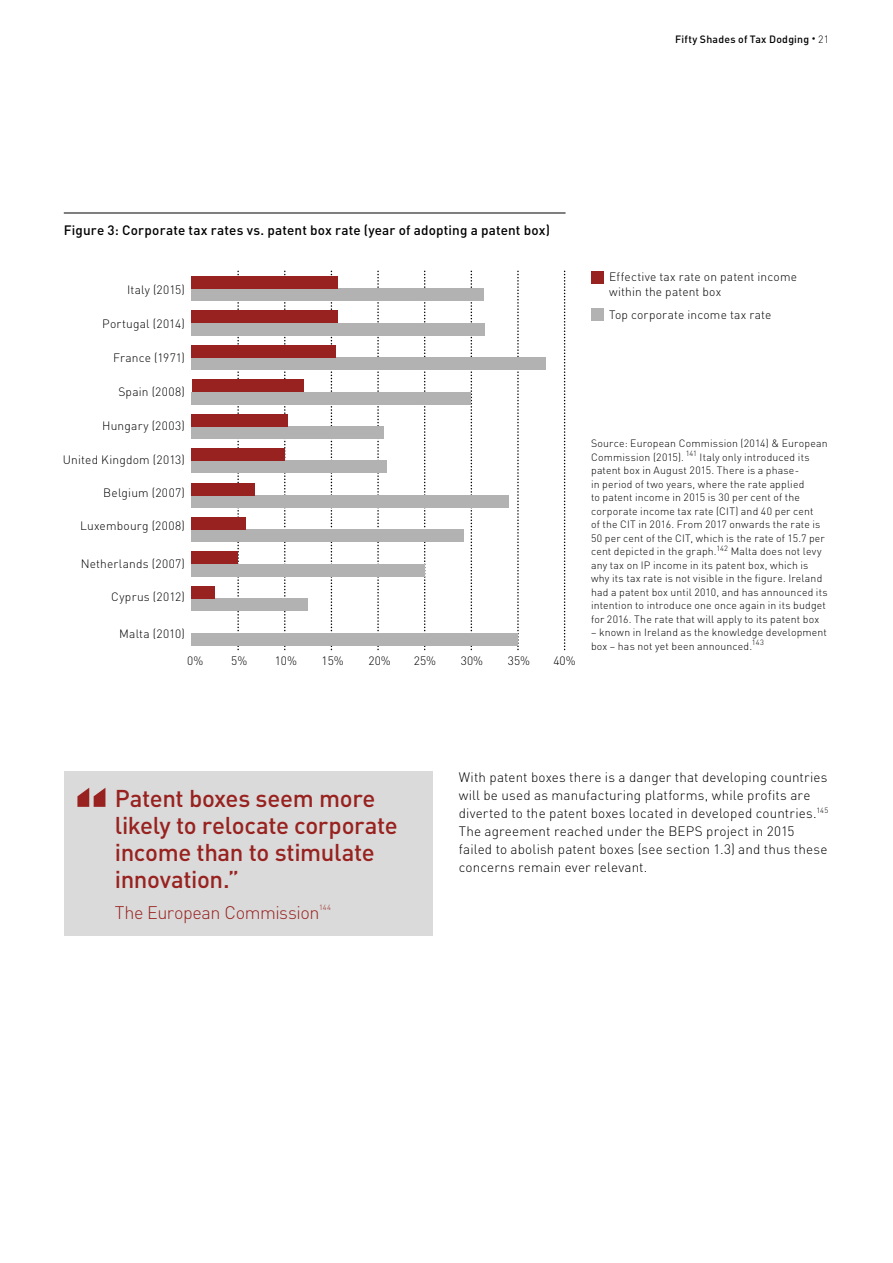
<style>
.page{position:relative;width:893px;height:1263px;background:#fff}
.page>*{position:absolute;margin:0;border:0;box-sizing:border-box;transform-origin:0 0}
.t1{font:900 72px "DINOT";color:#98221f}
.t2{font:500 24px/27px "DINOT";letter-spacing:-.015em;color:#98221f}
.t3{font:300 18px "DINOT";letter-spacing:-.025em;color:#98221f}
.t4{font:300 13.5px/18px "DINOT";letter-spacing:.01em;color:#000}
.t5{font:500 13.5px "DINOT";letter-spacing:.01em;color:#000}
.t6{font:300 12px/15px "DINOT";letter-spacing:.015em;color:#000}
.t7{font:300 10.5px/13.5px "DINOT";letter-spacing:.015em;color:#000}
.t8{font:500 10.5px "DINOT";letter-spacing:.025em;color:#000}
.t9{font:300 7.5px "DINOT";color:#98221f}
.s1{font-size:7.5px}
.s2{font-weight:300}
</style>
<div class="page">
<div style="left:591px;top:271px;width:13px;height:13px;background:#98221f"></div>
<div style="left:591px;top:308px;width:13px;height:13px;background:#b3b2b2"></div>
<div style="left:64px;top:771px;width:369px;height:165px;background:#dadada"></div>
<svg style="left:237px;top:270px;width:2px;height:379px"></svg>
<svg style="left:284px;top:270px;width:2px;height:379px"></svg>
<svg style="left:331px;top:270px;width:1px;height:379px"></svg>
<svg style="left:377px;top:270px;width:2px;height:379px"></svg>
<svg style="left:424px;top:270px;width:1px;height:379px"></svg>
<svg style="left:471px;top:270px;width:1px;height:379px"></svg>
<svg style="left:517px;top:270px;width:2px;height:379px"></svg>
<svg style="left:564px;top:270px;width:1px;height:379px"></svg>
<div style="left:191px;top:288px;width:293px;height:13px;background:#b3b2b2"></div>
<div style="left:191px;top:323px;width:294px;height:12px;background:#b3b2b2"></div>
<div style="left:191px;top:357px;width:355px;height:13px;background:#b3b2b2"></div>
<div style="left:191px;top:392px;width:280px;height:12px;background:#b3b2b2"></div>
<div style="left:191px;top:426px;width:193px;height:13px;background:#b3b2b2"></div>
<div style="left:191px;top:461px;width:196px;height:12px;background:#b3b2b2"></div>
<div style="left:191px;top:495px;width:318px;height:13px;background:#b3b2b2"></div>
<div style="left:191px;top:530px;width:273px;height:12px;background:#b3b2b2"></div>
<div style="left:191px;top:564px;width:234px;height:12px;background:#b3b2b2"></div>
<div style="left:191px;top:598px;width:117px;height:13px;background:#b3b2b2"></div>
<div style="left:191px;top:633px;width:327px;height:12px;background:#b3b2b2"></div>
<div style="left:192px;top:276px;width:146px;height:12px;background:#98221f"></div>
<div style="left:192px;top:311px;width:146px;height:12px;background:#98221f"></div>
<div style="left:192px;top:345px;width:144px;height:12px;background:#98221f"></div>
<div style="left:192px;top:379px;width:111px;height:13px;background:#98221f"></div>
<div style="left:192px;top:414px;width:96px;height:12px;background:#98221f"></div>
<div style="left:192px;top:448px;width:93px;height:13px;background:#98221f"></div>
<div style="left:192px;top:483px;width:63px;height:12px;background:#98221f"></div>
<div style="left:192px;top:517px;width:54px;height:13px;background:#98221f"></div>
<div style="left:192px;top:552px;width:46px;height:12px;background:#98221f"></div>
<div style="left:192px;top:586px;width:23px;height:13px;background:#98221f"></div>
<hr style="left:64px;top:213px;width:502px;height:1px;background:#000">
<p class="t8" style="left:675px;top:32px;width:156px">Fifty Shades of Tax Dodging <span class="s1">•</span> <span class="s2">21</span></p>
<p class="t5" style="left:64px;top:221px;width:488px">Figure 3: Corporate tax rates vs. patent box rate (year of adopting a patent box)</p>
<p class="t6" style="left:127px;top:282px;width:59px">Italy (2015)</p>
<p class="t6" style="left:102px;top:316px;width:84px">Portugal (2014)</p>
<p class="t6" style="left:113px;top:350px;width:73px">France (1971)</p>
<p class="t6" style="left:118px;top:384px;width:68px">Spain (2008)</p>
<p class="t6" style="left:102px;top:418px;width:84px">Hungary (2003)</p>
<p class="t6" style="left:63px;top:452px;width:124px">United Kingdom (2013)</p>
<p class="t6" style="left:103px;top:485px;width:83px">Belgium (2007)</p>
<p class="t6" style="left:80px;top:518px;width:106px">Luxembourg (2008)</p>
<p class="t6" style="left:81px;top:556px;width:106px">Netherlands (2007)</p>
<p class="t6" style="left:111px;top:589px;width:75px">Cyprus (2012)</p>
<p class="t6" style="left:119px;top:626px;width:67px">Malta (2010)</p>
<p class="t6" style="left:187px;top:653px;width:18px">0%</p>
<p class="t6" style="left:231px;top:653px;width:18px">5%</p>
<p class="t6" style="left:275px;top:653px;width:24px">10%</p>
<p class="t6" style="left:322px;top:653px;width:24px">15%</p>
<p class="t6" style="left:369px;top:653px;width:24px">20%</p>
<p class="t6" style="left:414px;top:653px;width:24px">25%</p>
<p class="t6" style="left:461px;top:653px;width:24px">30%</p>
<p class="t6" style="left:508px;top:653px;width:24px">35%</p>
<p class="t6" style="left:553px;top:653px;width:24px">40%</p>
<p class="t6" style="left:609px;top:269px;width:189px">Effective tax rate on patent income within the patent box</p>
<p class="t6" style="left:609px;top:307px;width:164px">Top corporate income tax rate</p>
<p class="t7" style="left:591px;top:436px;width:238px">Source: European Commission (2014) &amp; European Commission (2015). <sup>141</sup> Italy only introduced its patent box in August 2015. There is a phase-<br>in period of two years, where the rate applied<br>to patent income in 2015 is 30 per cent of the corporate income tax rate (CIT) and 40 per cent<br>of the CIT in 2016. From 2017 onwards the rate is 50 per cent of the CIT, which is the rate of 15.7 per cent depicted in the graph.<sup>142</sup> Malta does not levy any tax on IP income in its patent box, which is why its tax rate is not visible in the figure. Ireland had a patent box until 2010, and has announced its intention to introduce one once again in its budget for 2016. The rate that will apply to its patent box</p>
<p class="t7" style="left:591px;top:625px;width:237px">– known in Ireland as the knowledge development box – has not yet been announced.<sup>143</sup></p>
<h1 class="t1" style="left:73px;top:773px;width:38px">‘‘</h1>
<h2 class="t2" style="left:115px;top:784px;width:285px">Patent boxes seem more likely to relocate corporate income than to stimulate innovation.”</h2>
<h3 class="t3" style="left:115px;top:901px;width:206px">The European Commission</h3>
<p class="t9" style="left:319px;top:903px;width:13px">144</p>
<p class="t4" style="left:459px;top:768px;width:371px">With patent boxes there is a danger that developing countries will be used as manufacturing platforms, while profits are diverted to the patent boxes located in developed countries.<sup>145<br></sup>The agreement reached under the BEPS project in 2015 failed to abolish patent boxes (see section 1.3) and thus these concerns remain ever relevant.</p>
</div>
